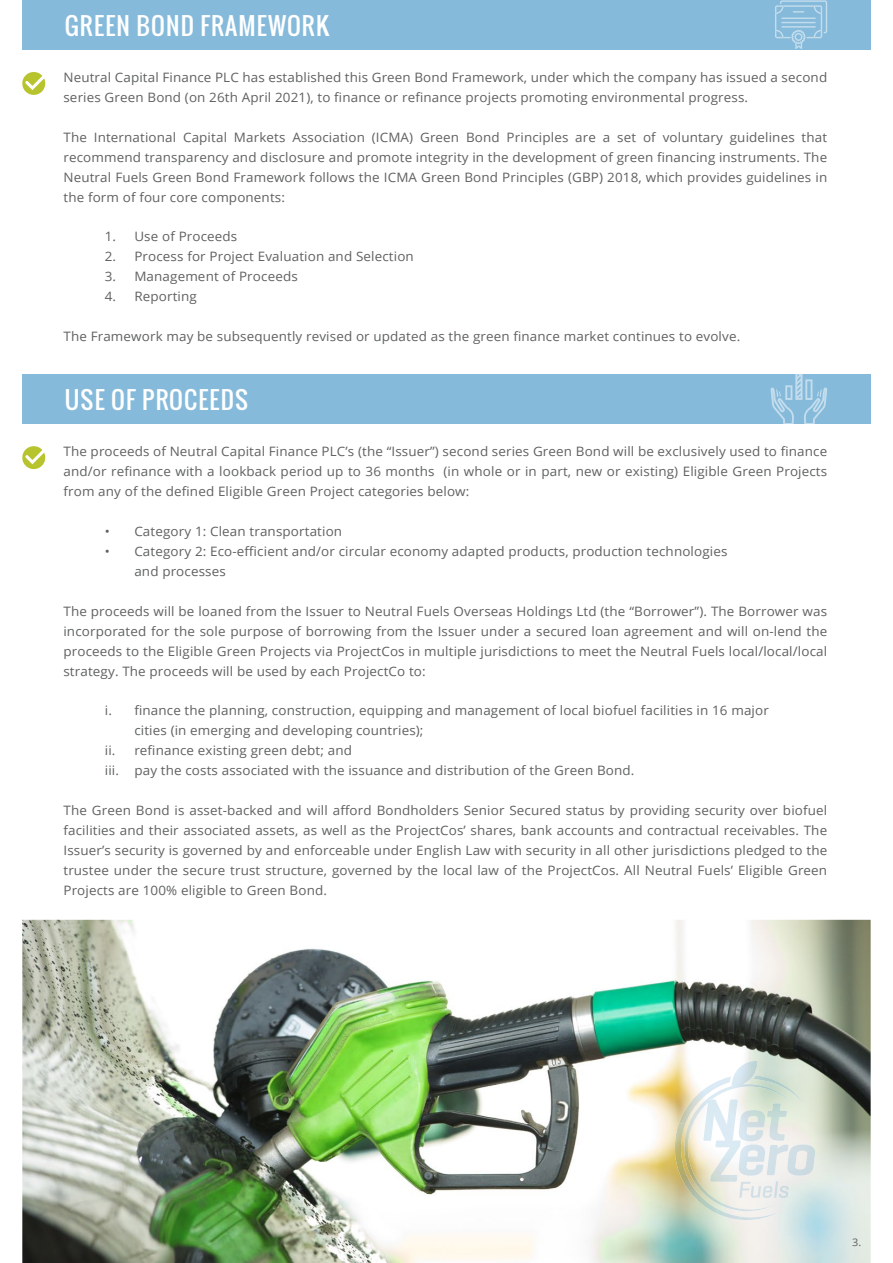
<style>
.page{position:relative;width:893px;height:1263px;background:#fff}
.page>*{position:absolute;margin:0;border:0;box-sizing:border-box;transform-origin:0 0}
.t1{font:24px "Oswald";letter-spacing:.05em;color:#fff}
.t2{font:12.9px/20px "Open Sans";letter-spacing:.01em;color:#5f6161;text-align:justify;scale:1.04 1}
.t3{font:10.5px "Open Sans";color:#5f6161;scale:1.04 1}
</style>
<div class="page">
<img style="left:22px;top:920px;width:849px;height:343px">
<img style="left:679px;top:1075px;width:126px;height:49px">
<img style="left:674px;top:1123px;width:43px;height:91px">
<img style="left:717px;top:1209px;width:63px;height:11px">
<img style="left:696px;top:1060px;width:98px;height:51px">
<img style="left:683px;top:1111px;width:37px;height:94px">
<img style="left:720px;top:1202px;width:56px;height:9px">
<img style="left:741px;top:1110px;width:24px;height:31px">
<img style="left:767px;top:1103px;width:20px;height:38px">
<img style="left:703px;top:1099px;width:38px;height:83px">
<img style="left:739px;top:1144px;width:26px;height:32px">
<img style="left:767px;top:1144px;width:48px;height:32px">
<img style="left:739px;top:1181px;width:49px;height:17px">
<div style="left:22px;top:374px;width:849px;height:49px;background:#86badb"></div>
<svg style="left:771px;top:374px;width:56px;height:50px"></svg>
<div style="left:22px;top:0;width:849px;height:49px;background:#86badb"></div>
<svg style="left:775px;top:0;width:52px;height:49px"></svg>
<svg style="left:22px;top:446px;width:23px;height:23px"></svg>
<svg style="left:22px;top:72px;width:23px;height:23px"></svg>
<h1 class="t1" style="left:65px;top:7px;width:266px">GREEN BOND FRAMEWORK</h1>
<p class="t2" style="left:63px;top:67px;width:736px">Neutral Capital Finance PLC has established this Green Bond Framework, under which the company has issued a second series Green Bond (on 26th April 2021), to finance or refinance projects promoting environmental progress.</p>
<p class="t2" style="left:63px;top:127px;width:736px">The International Capital Markets Association (ICMA) Green Bond Principles are a set of voluntary guidelines that recommend transparency and disclosure and promote integrity in the development of green financing instruments. The Neutral Fuels Green Bond Framework follows the ICMA Green Bond Principles (GBP) 2018, which provides guidelines in the form of four core components:</p>
<p class="t2" style="left:105px;top:226px;width:129px">1. Use of Proceeds</p>
<p class="t2" style="left:105px;top:246px;width:299px">2. Process for Project Evaluation and Selection</p>
<p class="t2" style="left:105px;top:266px;width:187px">3. Management of Proceeds</p>
<p class="t2" style="left:105px;top:286px;width:90px">4. Reporting</p>
<p class="t2" style="left:63px;top:326px;width:652px">The Framework may be subsequently revised or updated as the green finance market continues to evolve.</p>
<h1 class="t1" style="left:65px;top:381px;width:185px">USE OF PROCEEDS</h1>
<p class="t2" style="left:63px;top:441px;width:736px">The proceeds of Neutral Capital Finance PLC’s (the “Issuer”) second series Green Bond will be exclusively used to finance and/or refinance with a lookback period up to 36 months (in whole or in part, new or existing) Eligible Green Projects from any of the defined Eligible Green Project categories below:</p>
<p class="t2" style="left:105px;top:521px;width:230px">• Category 1: Clean transportation</p>
<p class="t2" style="left:134px;top:541px;width:572px;text-indent:-30px">• Category 2: Eco-efficient and/or circular economy adapted products, production technologies and processes</p>
<p class="t2" style="left:63px;top:601px;width:736px">The proceeds will be loaned from the Issuer to Neutral Fuels Overseas Holdings Ltd (the “Borrower”). The Borrower was incorporated for the sole purpose of borrowing from the Issuer under a secured loan agreement and will on-lend the proceeds to the Eligible Green Projects via ProjectCos in multiple jurisdictions to meet the Neutral Fuels local/local/local strategy. The proceeds will be used by each ProjectCo to:</p>
<p class="t2" style="left:105px;top:700px;width:640px">i. finance the planning, construction, equipping and management of local biofuel facilities in 16 major</p>
<p class="t2" style="left:134px;top:720px;width:280px">cities (in emerging and developing countries);</p>
<p class="t2" style="left:105px;top:740px;width:239px">ii. refinance existing green debt; and</p>
<p class="t2" style="left:105px;top:760px;width:511px">iii. pay the costs associated with the issuance and distribution of the Green Bond.</p>
<p class="t2" style="left:63px;top:800px;width:736px">The Green Bond is asset-backed and will afford Bondholders Senior Secured status by providing security over biofuel facilities and their associated assets, as well as the ProjectCos’ shares, bank accounts and contractual receivables. The Issuer’s security is governed by and enforceable under English Law with security in all other jurisdictions pledged to the trustee under the secure trust structure, governed by the local law of the ProjectCos. All Neutral Fuels’ Eligible Green Projects are 100% eligible to Green Bond.</p>
<p class="t3" style="left:852px;top:1235px;width:10px">3.</p>
</div>
